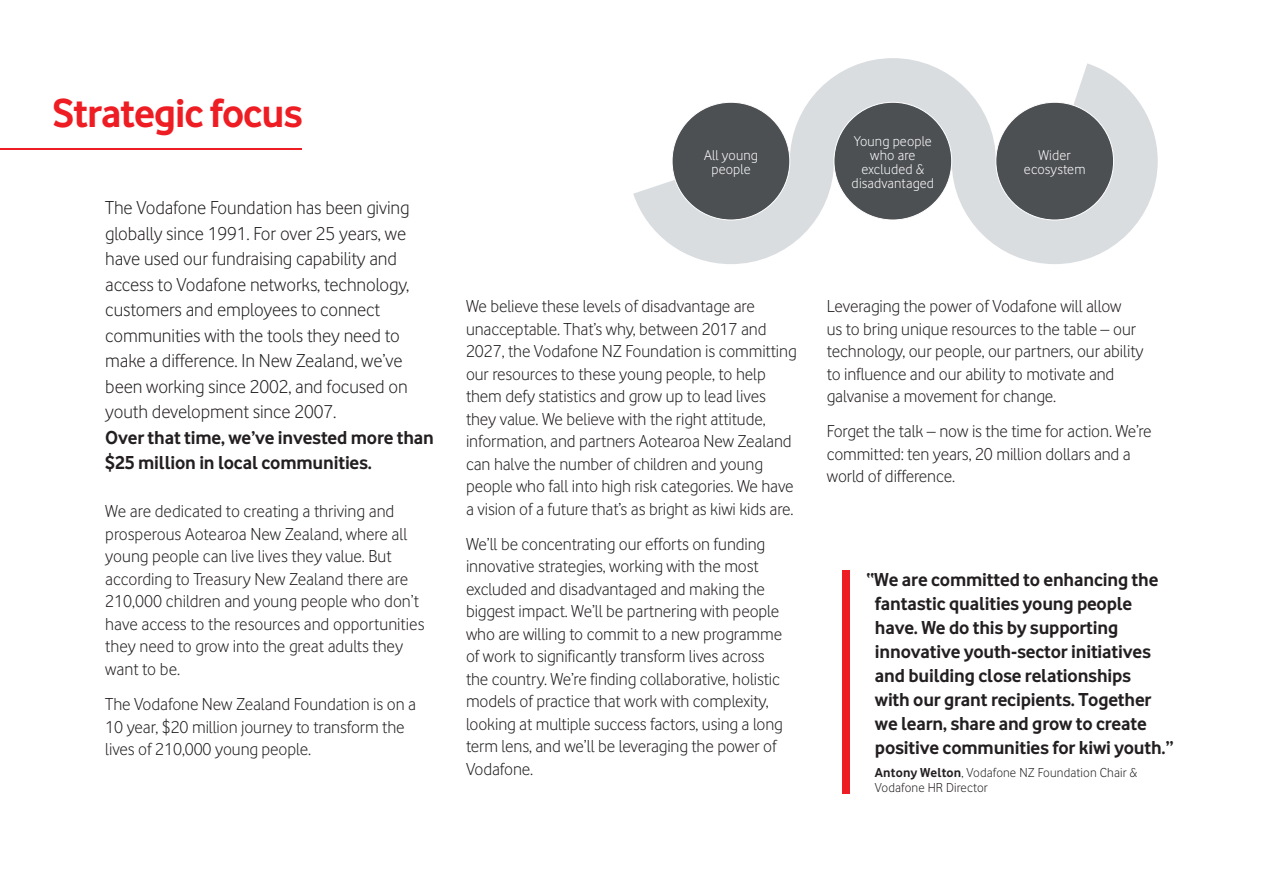
<style>
.page{position:relative;width:1263px;height:893px;background:#fff}
.page>*{position:absolute;margin:0;border:0;box-sizing:border-box;transform-origin:0 0}
.t1{font:700 42px "Vodafone Rg";letter-spacing:-.025em;color:#ee1d23}
.VF_body_1{font:700 19.5px/24px "Vodafone Rg";letter-spacing:-.01em;color:#231f20}
.VF_body_1-2{font:19.5px/25.5px "Vodafone Lt";letter-spacing:-.005em;color:#231f20}
.VF_body_1-3{font:18px/22.5px "Vodafone Lt";letter-spacing:-.005em;color:#231f20}
.VF_body_1-4{font:14.7px/14px "Vodafone Lt";letter-spacing:.01em;color:#fff;text-align:center}
.VF_body_1-5{font:13.5px/15px "Vodafone Lt";letter-spacing:.01em;color:#231f20}
.s1{font-family:"Vodafone Rg";font-weight:700}
</style>
<div class="page">
<div style="left:842px;top:570px;width:7px;height:224px;background:#ee1d23"></div>
<hr style="left:0;top:149px;width:302px;height:1px;background:#ee1d23">
<svg style="left:633px;top:58px;width:525px;height:206px"></svg>
<div style="left:834px;top:102px;width:118px;height:118px;background:#4d5053;border-radius:50%"></div>
<div style="left:996px;top:102px;width:117px;height:118px;background:#4d5053;border-radius:50%"></div>
<div style="left:672px;top:102px;width:118px;height:118px;background:#4d5053;border-radius:50%"></div>
<p class="t1" style="left:53px;top:89px;width:252px">Strategic focus</p>
<p class="VF_body_1-2" style="left:105px;top:195px;width:306px">The Vodafone Foundation has been giving globally since 1991. For over 25 years, we have used our fundraising capability and access to Vodafone networks, technology, customers and employees to connect communities with the tools they need to make a difference. In New Zealand, we’ve been working since 2002, and focused on youth development since 2007.</p>
<p class="VF_body_1" style="left:105px;top:424px;width:330px;line-height:25.5px">Over that time, we’ve invested more than $25 million in local communities.</p>
<p class="VF_body_1-3" style="left:105px;top:500px;width:321px">We are dedicated to creating a thriving and prosperous Aotearoa New Zealand, where all young people can live lives they value. But according to Treasury New Zealand there are 210,000 children and young people who don’t have access to the resources and opportunities they need to grow into the great adults they want to be.</p>
<p class="VF_body_1-3" style="left:105px;top:693px;width:312px">The Vodafone New Zealand Foundation is on a<br>10 year, $20 million journey to transform the lives of 210,000 young people.</p>
<p class="VF_body_1-4" style="left:704px;top:148px;width:55px">All young people</p>
<p class="VF_body_1-4" style="left:852px;top:134px;width:84px">Young people who are excluded &amp; disadvantaged</p>
<p class="VF_body_1-4" style="left:1024px;top:148px;width:63px">Wider ecosystem</p>
<p class="VF_body_1-3" style="left:466px;top:295px;width:332px">We believe these levels of disadvantage are unacceptable. That’s why, between 2017 and 2027, the Vodafone NZ Foundation is committing our resources to these young people, to help them defy statistics and grow up to lead lives they value. We believe with the right attitude, information, and partners Aotearoa New Zealand can halve the number of children and young people who fall into high risk categories. We have a vision of a future that’s as bright as kiwi kids are.</p>
<p class="VF_body_1-3" style="left:466px;top:532px;width:318px">We’ll be concentrating our efforts on funding innovative strategies, working with the most excluded and disadvantaged and making the biggest impact. We’ll be partnering with people who are willing to commit to a new programme of work to significantly transform lives across the country. We’re finding collaborative, holistic models of practice that work with complexity, looking at multiple success factors, using a long term lens, and we’ll be leveraging the power of Vodafone.</p>
<p class="VF_body_1-3" style="left:827px;top:295px;width:318px">Leveraging the power of Vodafone will allow<br>us to bring unique resources to the table – our technology, our people, our partners, our ability to influence and our ability to motivate and galvanise a movement for change.</p>
<p class="VF_body_1-3" style="left:827px;top:420px;width:326px">Forget the talk – now is the time for action. We’re committed: ten years, 20 million dollars and a world of difference.</p>
<p class="VF_body_1" style="left:866px;top:567px;width:294px">“We are committed to enhancing the</p>
<p class="VF_body_1" style="left:875px;top:591px;width:300px">fantastic qualities young people have. We do this by supporting innovative youth-sector initiatives and building close relationships<br>with our grant recipients. Together we learn, share and grow to create positive communities for kiwi youth.”</p>
<p class="VF_body_1-5" style="left:875px;top:765px;width:264px"><span class="s1">Antony Welton</span>, Vodafone NZ Foundation Chair &amp;<br>Vodafone HR Director</p>
</div>
